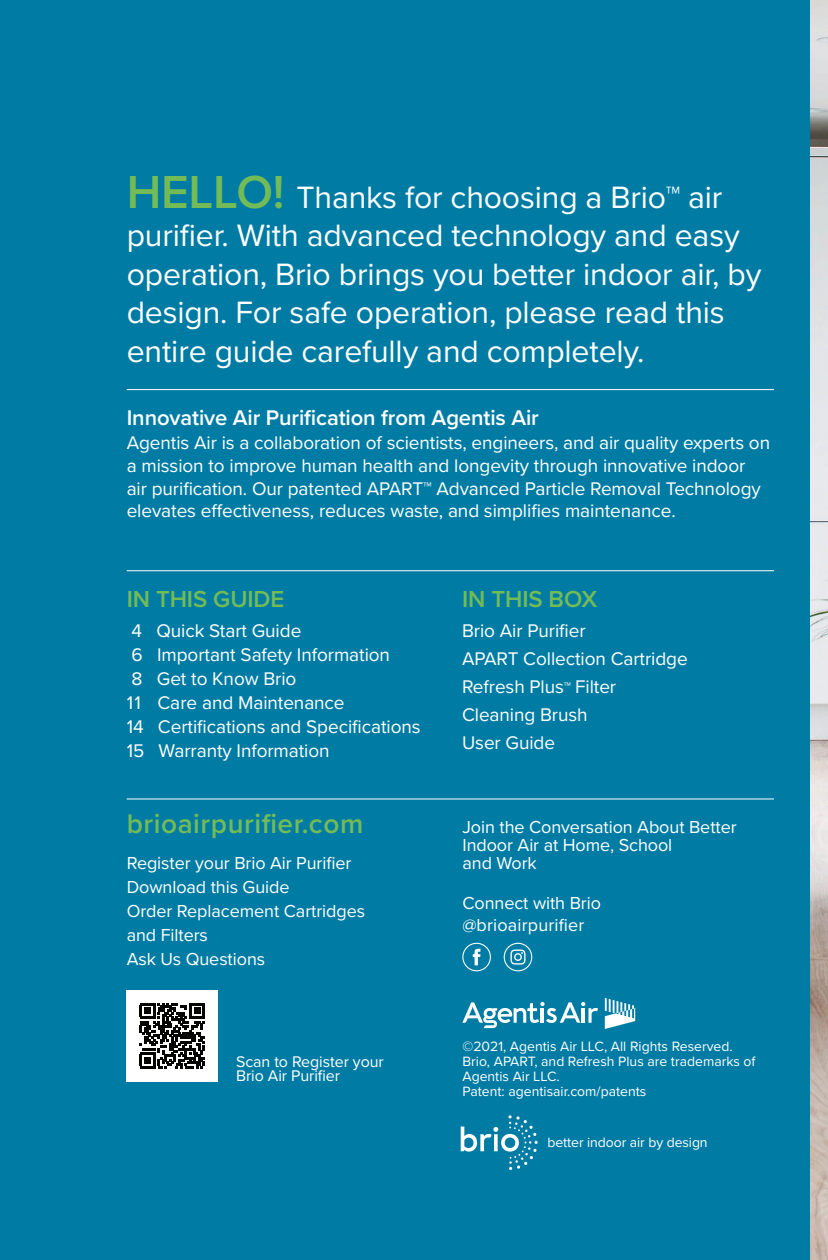
<style>
.page{position:relative;width:828px;height:1260px;background:#fff}
.page>*{position:absolute;margin:0;border:0;box-sizing:border-box;transform-origin:0 0}
.t1{font:32px/38.4px "Proxima Nova";letter-spacing:-.005em;color:#fff}
.t2{font:600 28px "Proxima Nova";letter-spacing:.02em;color:#73bb56}
.t3{font:600 24px "Proxima Nova";letter-spacing:-.005em;color:#73bb56}
.t4{font:600 22px "Proxima Nova";letter-spacing:-.005em;color:#fff}
.t5{font:19px/24px "Proxima Nova";letter-spacing:-.005em;color:#fff}
.t6{font:18px/24px "Proxima Nova";letter-spacing:-.005em;color:#fff}
.t7{font:16px/14px "Proxima Nova";letter-spacing:-.005em;color:#fff}
.t8{font:14px/15.2px "Proxima Nova";color:#fff}
.s1{font-weight:600;font-size:48px;color:#73bb56}
.s2{font-size:16px}
</style>
<div class="page">
<div style="left:0;top:0;width:810px;height:1260px;background:#007ca4"></div>
<svg style="left:461px;top:1115px;width:77px;height:55px"></svg>
<hr style="left:127px;top:570px;width:647px;height:1px;background:#fff">
<hr style="left:127px;top:798px;width:647px;height:1px;background:#fff">
<svg style="left:462px;top:1002px;width:136px;height:26px"></svg>
<svg style="left:605px;top:998px;width:30px;height:31px"></svg>
<svg style="left:462px;top:943px;width:29px;height:28px"></svg>
<svg style="left:504px;top:943px;width:28px;height:28px"></svg>
<hr style="left:127px;top:389px;width:647px;height:1px;background:#fff">
<img style="left:810px;top:0;width:18px;height:1260px">
<div style="left:127px;top:990px;width:91px;height:91px;background:#fff"></div>
<svg style="left:140px;top:1003px;width:65px;height:65px"></svg>
<div style="left:144px;top:1057px;width:7px;height:7px;background:#040503"></div>
<h1 class="t1" style="left:127px;top:177px;width:636px"><span class="s1">HELLO!</span> Thanks for choosing a Brio™ air purifier. With advanced technology and easy operation, Brio brings you better indoor air, by design. For safe operation, please read this entire guide carefully and completely.</h1>
<p class="t4" style="left:127px;top:401px;width:414px">Innovative Air Purification from Agentis Air</p>
<p class="t5" style="left:127px;top:430px;width:645px;line-height:22.8px">Agentis Air is a collaboration of scientists, engineers, and air quality experts on a mission to improve human health and longevity through innovative indoor air purification. Our patented APART™ Advanced Particle Removal Technology elevates effectiveness, reduces waste, and simplifies maintenance.</p>
<p class="t3" style="left:127px;top:581px;width:159px">IN THIS GUIDE</p>
<p class="t5" style="left:127px;top:618px;width:295px">4 Quick Start Guide<br>6 Important Safety Information<br>8 Get to Know Brio<br>11 Care and Maintenance<br>14 Certifications and Specifications<br>15 Warranty Information</p>
<h2 class="t2" style="left:127px;top:803px;width:238px">brioairpurifier.com</h2>
<p class="t6" style="left:127px;top:850px;width:240px">Register your Brio Air Purifier<br>Download this Guide<br>Order Replacement Cartridges and Filters<br>Ask Us Questions</p>
<p class="t7" style="left:236px;top:1054px;width:149px">Scan to Register your<br>Brio Air Purifier</p>
<p class="t3" style="left:462px;top:581px;width:137px">IN THIS BOX</p>
<p class="t5" style="left:462px;top:616px;width:227px;line-height:28px">Brio Air Purifier<br>APART Collection Cartridge<br>Refresh Plus<span class="s2">™</span> Filter<br>Cleaning Brush<br>User Guide</p>
<p class="t6" style="left:462px;top:818px;width:276px;line-height:18px">Join the Conversation About Better<br>Indoor Air at Home, School<br>and Work</p>
<p class="t6" style="left:462px;top:891px;width:140px;line-height:21.6px">Connect with Brio @brioairpurifier</p>
<p class="t8" style="left:462px;top:1038px;width:295px">©2021, Agentis Air LLC, All Rights Reserved.<br>Brio, APART, and Refresh Plus are trademarks of Agentis Air LLC.<br>Patent: agentisair.com/patents</p>
<p class="t8" style="left:547px;top:1134px;width:162px">better indoor air by design</p>
</div>
